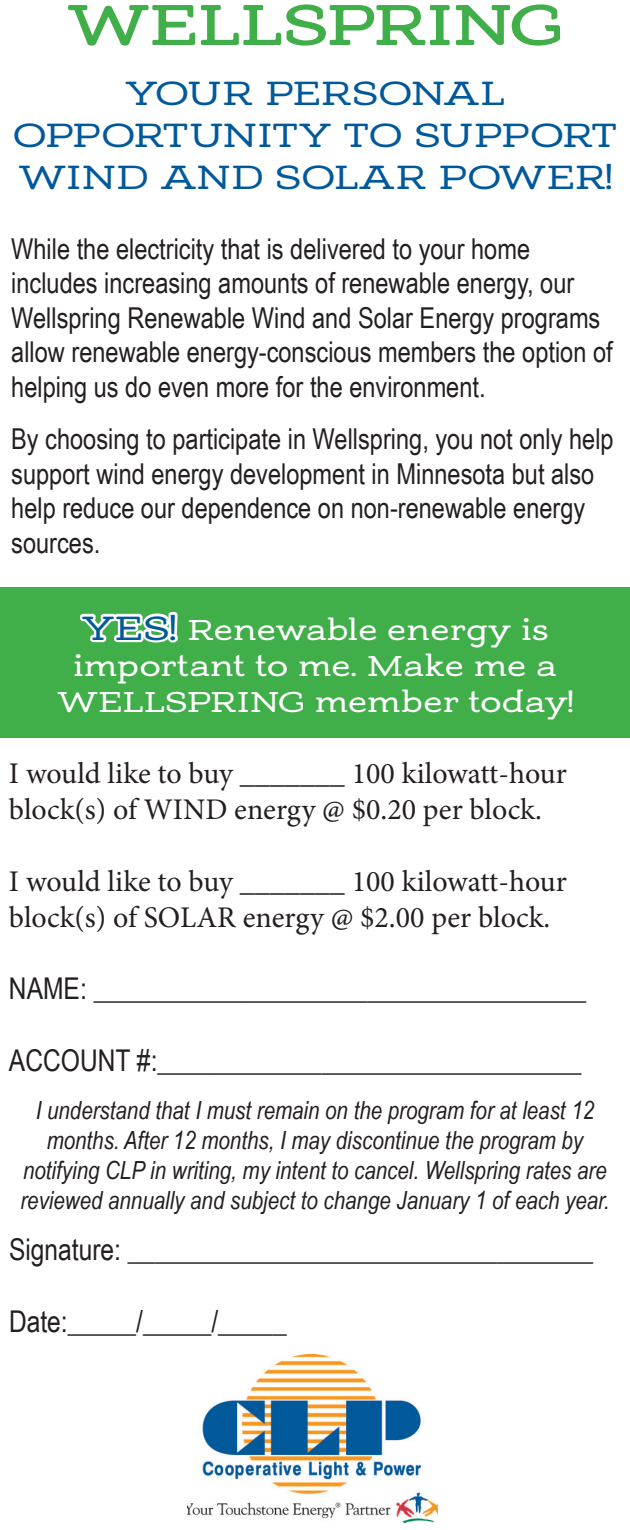
<style>
.page{position:relative;width:630px;height:1530px;background:#fff}
.page>*{position:absolute;margin:0;border:0;box-sizing:border-box;transform-origin:0 0}
.t1{font:700 60px "Adorn S Slab Serif";letter-spacing:-.02em;color:#40ae49}
.t2{font:35px/42px "Adorn S Slab Serif";letter-spacing:-.02em;color:#00599a;text-align:center}
.t3{font:30px/36px "Minion Pro";color:#231f20}
.t4{font:30px "Arial Narrow";color:#231f20}
.t5{font:30px/36px "Adorn S Slab Serif";color:#fff;text-align:center}
.t6{font:28.75px/34.5px "Arial Narrow";color:#231f20}
.t7{font:italic 25px/30px "Arial Narrow";color:#231f20;text-align:center}
.s1{font-size:35px;color:#00599a}
</style>
<div class="page">
<img style="left:187px;top:1355px;width:251px;height:167px">
<div style="left:0;top:587px;width:630px;height:151px;background:#40ae49"></div>
<svg style="left:80px;top:613px;width:93px;height:30px"></svg>
<div style="left:168px;top:612px;width:10px;height:24px;border:5px solid #fff"></div>
<div style="left:168px;top:633px;width:10px;height:9px;border:5px solid #fff;border-radius:50%"></div>
<h1 class="t1" style="left:67px;top:-13px;width:498px">WELLSPRING</h1>
<p class="t2" style="left:12px;top:72px;width:607px">YOUR PERSONAL<br>OPPORTUNITY TO SUPPORT<br>WIND AND SOLAR POWER!</p>
<p class="t6" style="left:11px;top:230px;width:603px">While the electricity that is delivered to your home includes increasing amounts of renewable energy, our Wellspring Renewable Wind and Solar Energy programs allow renewable energy-conscious members the option of helping us do even more for the environment.</p>
<p class="t6" style="left:11px;top:421px;width:604px">By choosing to participate in Wellspring, you not only help support wind energy development in Minnesota but also help reduce our dependence on non-renewable energy sources.</p>
<p class="t5" style="left:57px;top:612px;width:518px"><span class="s1">YES!</span> Renewable energy is important to me. Make me a<br>WELLSPRING member today!</p>
<p class="t3" style="left:9px;top:756px;width:560px">I would like to buy _______ 100 kilowatt-hour block(s) of WIND energy @ $0.20 per block.</p>
<p class="t3" style="left:9px;top:864px;width:560px">I would like to buy _______ 100 kilowatt-hour block(s) of SOLAR energy @ $2.00 per block.</p>
<p class="t4" style="left:9px;top:967px;width:579px">NAME: ____________________________________</p>
<p class="t4" style="left:9px;top:1039px;width:574px">ACCOUNT #:_______________________________</p>
<p class="t7" style="left:20px;top:1095px;width:591px">I understand that I must remain on the program for at least 12 months. After 12 months, I may discontinue the program by notifying CLP in writing, my intent to cancel. Wellspring rates are reviewed annually and subject to change January 1 of each year.</p>
<p class="t4" style="left:9px;top:1228px;width:586px">Signature: __________________________________</p>
<p class="t4" style="left:9px;top:1300px;width:279px">Date:_____/_____/_____</p>
</div>
